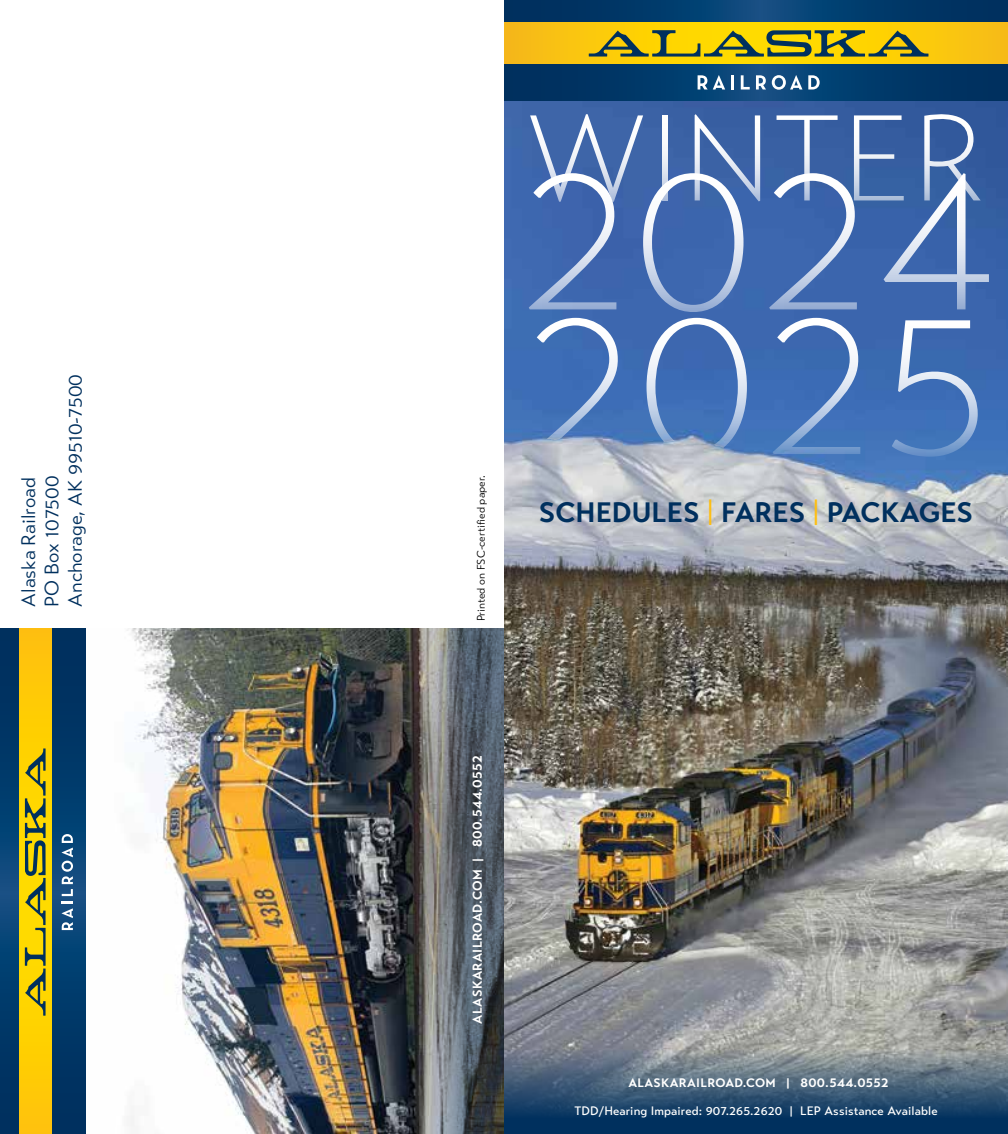
<style>
.page{position:relative;width:1008px;height:1134px;background:#fff}
.page>*{position:absolute;margin:0;border:0;box-sizing:border-box;transform-origin:0 0}
.t1{font:300 190.22px/144.7px "Transat Text";letter-spacing:.015em;color:#fff}
.t2{font:300 121.1px "Transat Text";letter-spacing:.02em;color:#fff}
.t3{font:700 28px "Transat Text";color:#00305e}
.t4{font:19.43px/23.3px "Transat Text Standard";color:#00305e}
.t5{font:700 12.78px "Transat Text";letter-spacing:.025em;color:#fff}
.t6{font:500 12.25px "Transat Text";letter-spacing:.01em;color:#fff}
.t7{font:700 12.25px "Transat Text";letter-spacing:.025em;color:#fff}
.t8{font:10.85px "Transat Text Standard";letter-spacing:-.005em;color:#000}
.s1{font-family:"Transat Text Standard";font-weight:400;font-size:36.4px;color:#febe10}
</style>
<div class="page">
<img style="left:504px;top:100px;width:504px;height:335px">
<img style="left:504px;top:435px;width:504px;height:611px">
<svg style="left:504px;top:1046px;width:504px;height:88px;background:#425e78"></svg>
<svg style="left:504px;top:22px;width:504px;height:43px;background:#f0c310"></svg>
<svg style="left:504px;top:65px;width:504px;height:35px;background:#02396a"></svg>
<svg style="left:504px;top:0;width:504px;height:22px;background:#033b6b"></svg>
<svg style="left:698px;top:75px;width:27px;height:15px"></svg>
<hr style="left:731px;top:75px;width:3px;height:15px;background:#fff">
<svg style="left:741px;top:75px;width:9px;height:15px"></svg>
<svg style="left:756px;top:75px;width:10px;height:15px"></svg>
<svg style="left:772px;top:75px;width:30px;height:15px"></svg>
<svg style="left:808px;top:75px;width:12px;height:15px"></svg>
<svg style="left:589px;top:30px;width:339px;height:27px;background:#a99d20"></svg>
<img style="left:127px;top:629px;width:240px;height:505px">
<svg style="left:367px;top:629px;width:137px;height:505px;background:#55595e"></svg>
<svg style="left:18px;top:629px;width:34px;height:505px;background:#eec40a"></svg>
<svg style="left:52px;top:629px;width:34px;height:505px;background:#023a6a"></svg>
<svg style="left:0;top:629px;width:18px;height:505px;background:#033b6b"></svg>
<svg style="left:62px;top:902px;width:11px;height:28px"></svg>
<svg style="left:62px;top:834px;width:11px;height:62px"></svg>
<svg style="left:25px;top:748px;width:21px;height:268px;background:#a99f1f"></svg>
<h3 class="t4" style="left:17px;top:607px;width:234px;rotate:-90deg">Alaska Railroad<br>PO Box 107500<br>Anchorage, AK 99510-7500</h3>
<p class="t8" style="left:475px;top:621px;width:148px;rotate:-90deg">Printed on FSC-certified paper.</p>
<h2 class="t2" style="left:527px;top:88px;width:459px">WINTER</h2>
<h1 class="t1" style="left:516px;top:174px;width:481px">2024<br>2025</h1>
<h3 class="t3" style="left:539px;top:495px;width:436px">SCHEDULES <span class="s1">I</span> FARES <span class="s1">I</span> PACKAGES</h3>
<p class="t5" style="left:470px;top:1024px;width:270px;rotate:-90deg">ALASKARAILROAD.COM | 800.544.0552</p>
<p class="t7" style="left:628px;top:1076px;width:262px">ALASKARAILROAD.COM | 800.544.0552</p>
<p class="t6" style="left:574px;top:1103px;width:365px">TDD/Hearing Impaired: 907.265.2620 | LEP Assistance Available</p>
</div>
